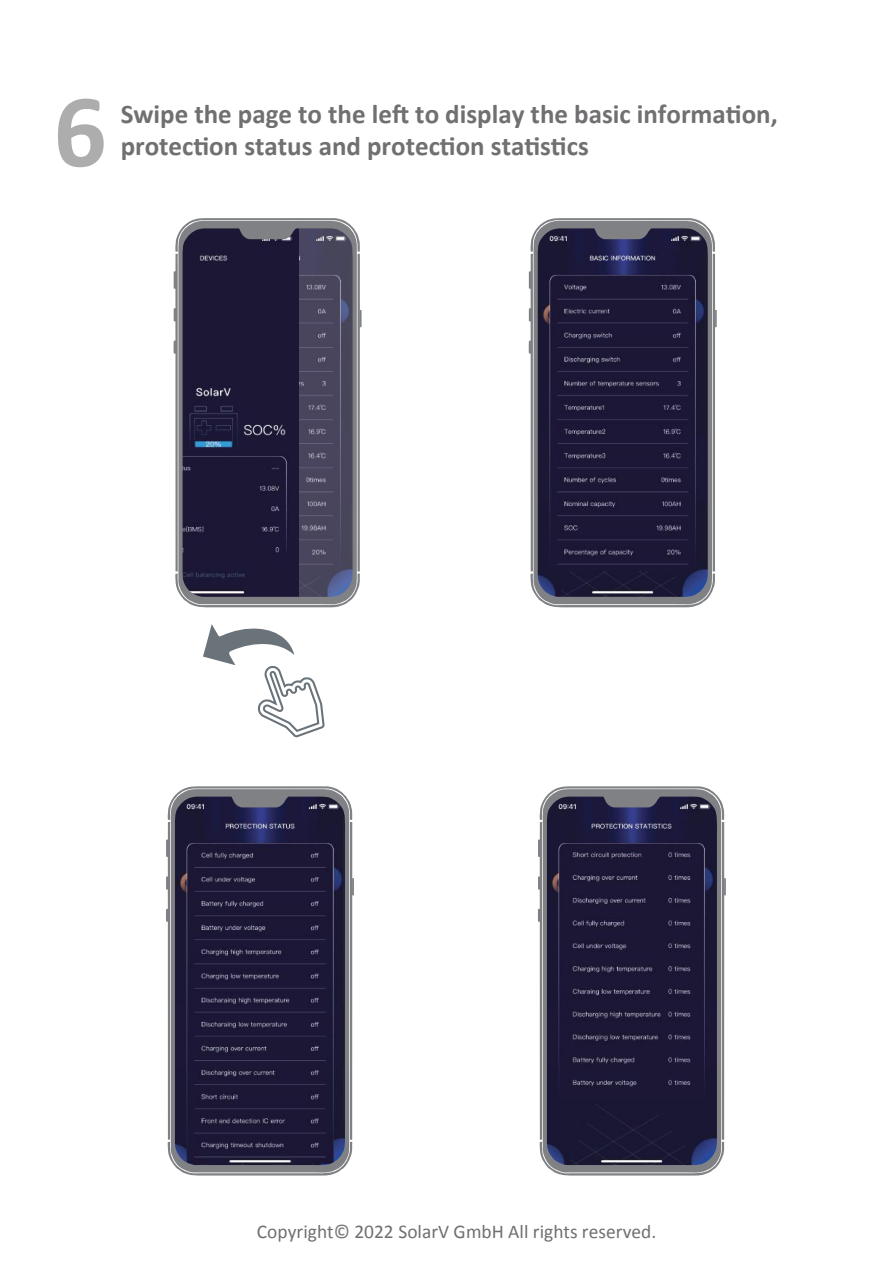
<style>
.page{position:relative;width:893px;height:1263px;background:#fff}
.page>*{position:absolute;margin:0;border:0;box-sizing:border-box;transform-origin:0 0}
.t1{font:700 105px "Calibri";color:#adadae}
.t2{font:700 27px/32.4px "Calibri";color:#716f71}
.t3{font:19.5px "Calibri";color:#716f71}
</style>
<div class="page">
<svg style="left:203px;top:624px;width:122px;height:113px"></svg>
<svg style="left:173px;top:218px;width:189px;height:389px"></svg>
<svg style="left:178px;top:221px;width:179px;height:384px;background:#36334d"></svg>
<svg style="left:238px;top:227px;width:59px;height:12px"></svg>
<svg style="left:528px;top:218px;width:189px;height:389px"></svg>
<svg style="left:533px;top:221px;width:179px;height:384px;background:#2b2844"></svg>
<svg style="left:594px;top:227px;width:58px;height:12px"></svg>
<svg style="left:166px;top:786px;width:188px;height:390px"></svg>
<svg style="left:171px;top:789px;width:178px;height:384px;background:#2b2743"></svg>
<svg style="left:231px;top:796px;width:58px;height:11px"></svg>
<svg style="left:538px;top:786px;width:188px;height:390px"></svg>
<svg style="left:543px;top:789px;width:178px;height:384px;background:#2a2743"></svg>
<svg style="left:603px;top:796px;width:58px;height:11px"></svg>
<h1 class="t1" style="left:54px;top:66px;width:55px">6</h1>
<p class="t2" style="left:121px;top:97px;width:658px">Swipe the page to the left to display the basic information, protection status and protection statistics</p>
<p class="t3" style="left:257px;top:1219px;width:401px">Copyright© 2022 SolarV GmbH All rights reserved.</p>
</div>
